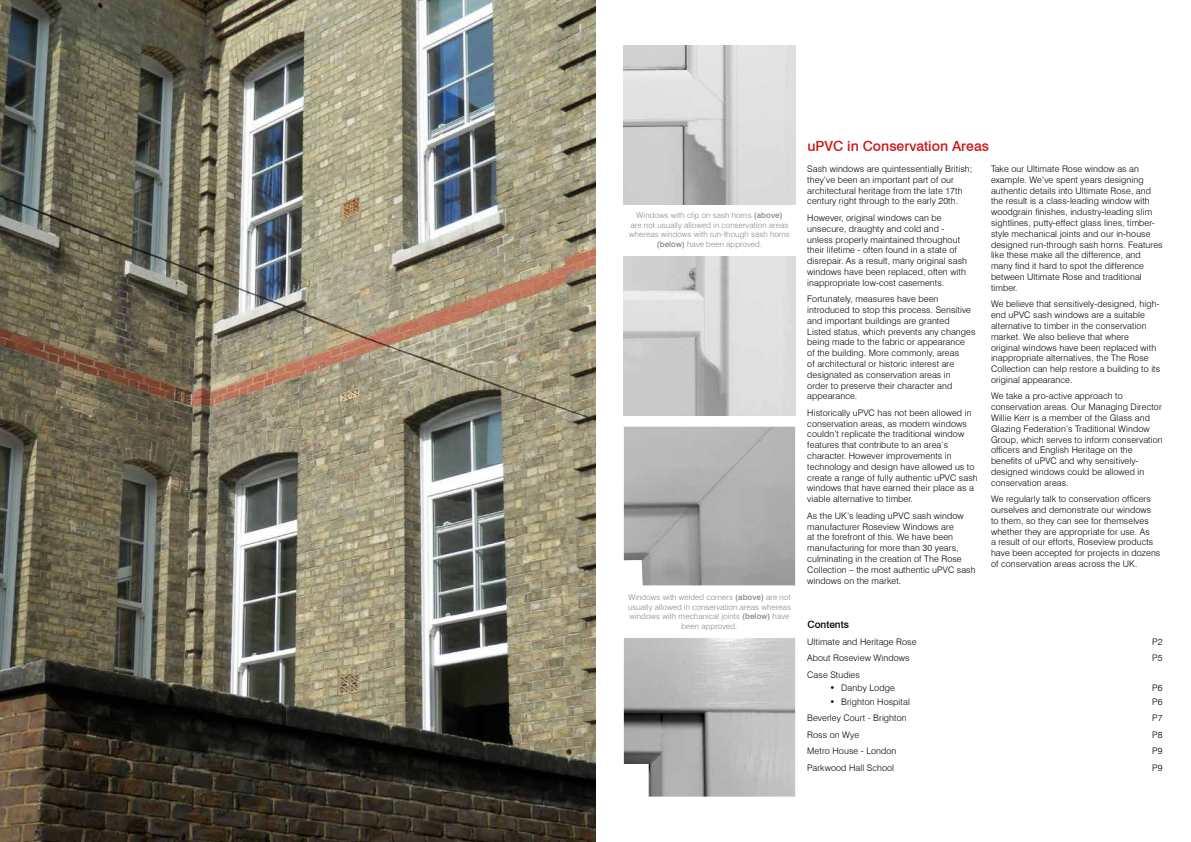
<style>
.page{position:relative;width:1191px;height:842px;background:#fff}
.page>*{position:absolute;margin:0;border:0;box-sizing:border-box;transform-origin:0 0}
.t1{font:500 14px "Swiss 721 BT";color:#cc1718}
.t2{font:500 10px "Swiss 721 BT";color:#000}
.t3{font:300 9px/10.8px "Swiss 721 BT";letter-spacing:.01em;color:#000}
.t4{font:300 8px/9.6px "Swiss 721 BT";letter-spacing:.01em;color:#878787;text-align:center}
.s1{font-weight:500}
</style>
<div class="page">
<img style="left:0;top:0;width:595px;height:842px">
<img style="left:624px;top:45px;width:171px;height:159px">
<img style="left:624px;top:256px;width:171px;height:159px">
<img style="left:624px;top:427px;width:171px;height:158px">
<img style="left:624px;top:638px;width:171px;height:159px">
<p class="t4" style="left:629px;top:211px;width:162px">Windows with clip on sash horns <span class="s1">(above)<br></span>are not usually allowed in conservation areas whereas windows with run-though sash horns <span class="s1">(below)</span> have been approved.</p>
<p class="t4" style="left:628px;top:592px;width:164px">Windows with welded corners <span class="s1">(above)</span> are not usually allowed in conservation areas whereas windows with mechanical joints <span class="s1">(below)</span> have been approved.</p>
<h1 class="t1" style="left:807px;top:137px;width:183px">uPVC in Conservation Areas</h1>
<p class="t3" style="left:807px;top:163px;width:167px">Sash windows are quintessentially British; they’ve been an important part of our architectural heritage from the late 17th century right through to the early 20th.</p>
<p class="t3" style="left:807px;top:212px;width:161px">However, original windows can be unsecure, draughty and cold and - unless properly maintained throughout their lifetime - often found in a state of disrepair. As a result, many original sash windows have been replaced, often with inappropriate low-cost casements.</p>
<p class="t3" style="left:807px;top:293px;width:170px">Fortunately, measures have been introduced to stop this process. Sensitive and important buildings are granted Listed status, which prevents any changes being made to the fabric or appearance<br>of the building. More commonly, areas<br>of architectural or historic interest are designated as conservation areas in<br>order to preserve their character and appearance.</p>
<p class="t3" style="left:807px;top:407px;width:172px">Historically uPVC has not been allowed in conservation areas, as modern windows couldn’t replicate the traditional window features that contribute to an area’s character. However improvements in technology and design have allowed us to create a range of fully authentic uPVC sash windows that have earned their place as a viable alternative to timber.</p>
<p class="t3" style="left:807px;top:510px;width:170px">As the UK’s leading uPVC sash window manufacturer Roseview Windows are<br>at the forefront of this. We have been manufacturing for more than 30 years, culminating in the creation of The Rose Collection – the most authentic uPVC sash windows on the market.</p>
<p class="t3" style="left:991px;top:163px;width:173px">Take our Ultimate Rose window as an example. We’ve spent years designing authentic details into Ultimate Rose, and the result is a class-leading window with woodgrain finishes, industry-leading slim sightlines, putty-effect glass lines, timber&shy;style mechanical joints and our in-house designed run-through sash horns. Features like these make all the difference, and many find it hard to spot the difference between Ultimate Rose and traditional timber.</p>
<p class="t3" style="left:991px;top:299px;width:171px">We believe that sensitively-designed, high&shy;end uPVC sash windows are a suitable alternative to timber in the conservation market. We also believe that where<br>original windows have been replaced with inappropriate alternatives, the The Rose Collection can help restore a building to its original appearance.</p>
<p class="t3" style="left:991px;top:391px;width:173px">We take a pro-active approach to conservation areas. Our Managing Director Willie Kerr is a member of the Glass and Glazing Federation’s Traditional Window Group, which serves to inform conservation officers and English Heritage on the benefits of uPVC and why sensitively&shy;designed windows could be allowed in conservation areas.</p>
<p class="t3" style="left:991px;top:494px;width:171px">We regularly talk to conservation officers ourselves and demonstrate our windows to them, so they can see for themselves whether they are appropriate for use. As<br>a result of our efforts, Roseview products have been accepted for projects in dozens of conservation areas across the UK.</p>
<p class="t2" style="left:807px;top:619px;width:43px">Contents</p>
<p class="t3" style="left:807px;top:636px;width:111px">Ultimate and Heritage Rose</p>
<p class="t3" style="left:1152px;top:636px;width:12px">P2</p>
<p class="t3" style="left:807px;top:652px;width:104px">About Roseview Windows</p>
<p class="t3" style="left:1152px;top:652px;width:12px">P5</p>
<p class="t3" style="left:807px;top:669px;width:54px">Case Studies</p>
<p class="t3" style="left:830px;top:683px;width:66px">• Danby Lodge</p>
<p class="t3" style="left:1152px;top:683px;width:12px">P6</p>
<p class="t3" style="left:830px;top:696px;width:81px">• Brighton Hospital</p>
<p class="t3" style="left:1152px;top:696px;width:12px">P6</p>
<p class="t3" style="left:807px;top:713px;width:101px">Beverley Court - Brighton</p>
<p class="t3" style="left:1152px;top:713px;width:12px">P7</p>
<p class="t3" style="left:807px;top:729px;width:54px">Ross on Wye</p>
<p class="t3" style="left:1152px;top:729px;width:12px">P8</p>
<p class="t3" style="left:807px;top:746px;width:91px">Metro House - London</p>
<p class="t3" style="left:1152px;top:746px;width:12px">P9</p>
<p class="t3" style="left:807px;top:762px;width:88px">Parkwood Hall School</p>
<p class="t3" style="left:1152px;top:762px;width:12px">P9</p>
</div>
